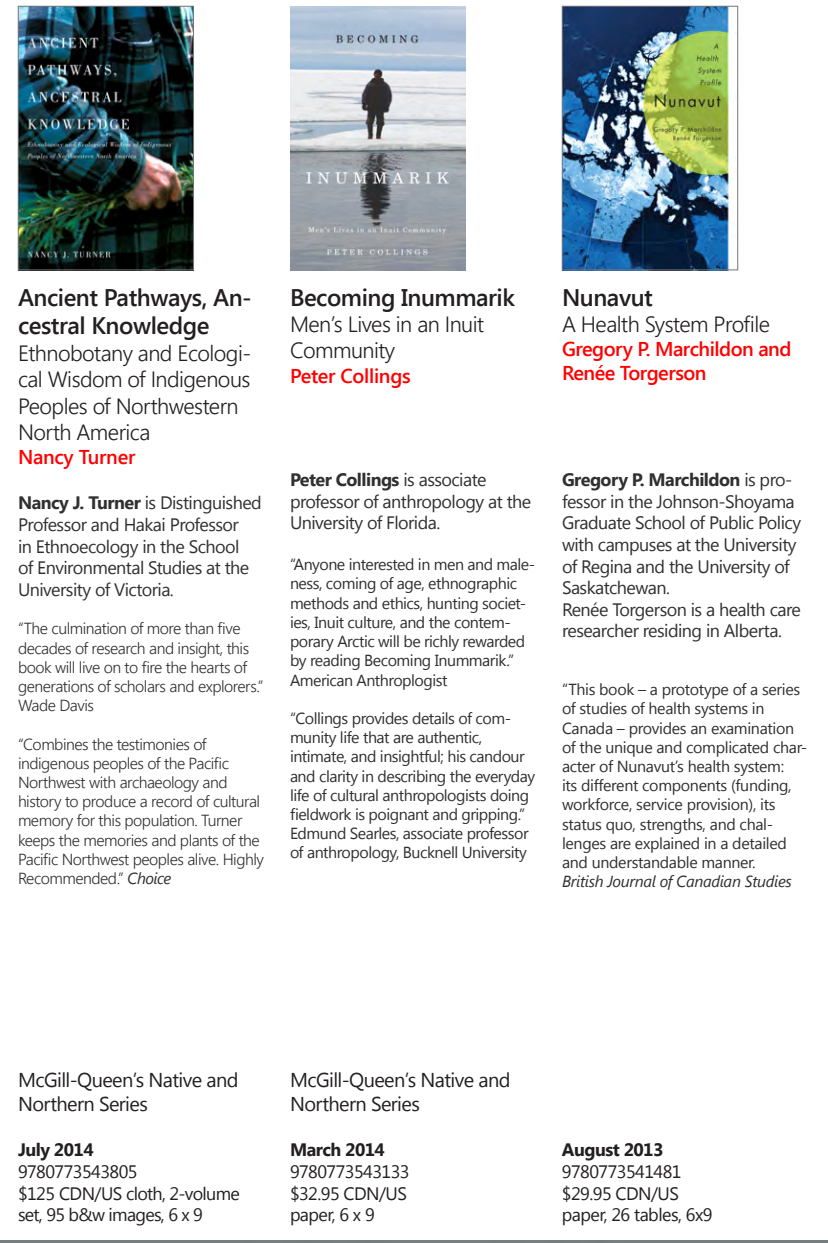
<style>
.page{position:relative;width:828px;height:1243px;background:#fff}
.page>*{position:absolute;margin:0;border:0;box-sizing:border-box;transform-origin:0 0}
.t1{font:600 24px/28.8px "Segoe UI";letter-spacing:-.02em;color:#231f20}
.t2{font:300 22px/26.4px "Segoe UI";letter-spacing:-.025em;color:#231f20}
.t3{font:20px/24px "Segoe UI";letter-spacing:-.03em;color:#231f20}
.t4{font:600 20px/24px "Segoe UI";letter-spacing:-.025em;color:#f00}
.t5{font:18px/21.6px "Segoe UI";letter-spacing:-.03em;color:#313030}
.t6{font:18px/21.6px "Segoe UI";letter-spacing:-.03em;color:#231f20}
.t7{font:700 18px "Segoe UI";letter-spacing:-.03em;color:#231f20}
.t8{font:16px/19.2px "Segoe UI";letter-spacing:-.03em;color:#313030}
.t9{font:300 16px/19.2px "Segoe UI";letter-spacing:-.03em;color:#313030}
.t10{font:italic 16px "Segoe UI";letter-spacing:-.02em;color:#313030}
.s1{font-weight:700}
.s2{font-weight:400;font-style:italic}
</style>
<div class="page">
<img style="left:290px;top:6px;width:176px;height:264px">
<img style="left:564px;top:8px;width:170px;height:260px">
<div style="left:562px;top:6px;width:176px;height:264px;border:1px solid #787677"></div>
<img style="left:20px;top:8px;width:172px;height:260px">
<div style="left:18px;top:6px;width:176px;height:264px;border:1px solid #787677"></div>
<p class="t1" style="left:18px;top:281px;width:235px">Ancient Pathways, An&shy;cestral Knowledge</p>
<p class="t2" style="left:18px;top:339px;width:235px">Ethnobotany and Ecologi&shy;cal Wisdom of Indigenous<br>Peoples of Northwestern<br>North America</p>
<p class="t4" style="left:18px;top:444px;width:119px">Nancy Turner</p>
<p class="t5" style="left:18px;top:491px;width:245px"><span class="s1">Nancy J. Turner</span> is Distinguished<br>Professor and Hakai Professor<br>in Ethnoecology in the School<br>of Environmental Studies at the<br>University of Victoria.</p>
<p class="t9" style="left:18px;top:618px;width:247px">“The culmination of more than five decades of research and insight, this book will live on to fire the hearts of generations of scholars and explorers.”<br>Wade Davis</p>
<p class="t9" style="left:18px;top:733px;width:248px">“Combines the testimonies of indigenous peoples of the Pacific Northwest with archaeology and history to produce a record of cultural memory for this population. Turner keeps the memories and plants of the Pacific Northwest peoples alive. Highly Recommended.” <span class="s2">Choice</span></p>
<p class="t1" style="left:290px;top:281px;width:226px">Becoming Inummarik</p>
<p class="t2" style="left:290px;top:310px;width:196px">Men’s Lives in an Inuit<br>Community</p>
<p class="t4" style="left:290px;top:362px;width:122px">Peter Collings</p>
<p class="t5" style="left:290px;top:468px;width:243px"><span class="s1">Peter Collings</span> is associate professor of anthropology at the<br>University of Florida.</p>
<p class="t8" style="left:290px;top:554px;width:247px">“Anyone interested in men and male&shy;ness, coming of age, ethnographic methods and ethics, hunting societ&shy;ies, Inuit culture, and the contem&shy;porary Arctic will be richly rewarded by reading Becoming Inummarik.” American Anthroplogist</p>
<p class="t8" style="left:290px;top:708px;width:247px">“Collings provides details of com&shy;munity life that are authentic, intimate, and insightful; his candour and clarity in describing the everyday life of cultural anthropologists doing fieldwork is poignant and gripping.” Edmund Searles, associate professor of anthropology, Bucknell University</p>
<p class="t1" style="left:562px;top:281px;width:92px">Nunavut</p>
<p class="t2" style="left:562px;top:310px;width:210px">A Health System Profile</p>
<p class="t4" style="left:562px;top:336px;width:231px">Gregory P. Marchildon and<br>Renée Torgerson</p>
<p class="t5" style="left:562px;top:468px;width:241px"><span class="s1">Gregory P. Marchildon</span> is pro&shy;fessor in the Johnson-Shoyama<br>Graduate School of Public Policy with campuses at the University of Regina and the University of<br>Saskatchewan.</p>
<p class="t5" style="left:562px;top:598px;width:240px">Renée Torgerson is a health care researcher residing in Alberta.</p>
<p class="t8" style="left:562px;top:679px;width:247px">“This book – a prototype of a series of studies of health systems in Canada – provides an examination of the unique and complicated char&shy;acter of Nunavut’s health system:<br>its different components (funding, workforce, service provision), its status quo, strengths, and chal&shy;lenges are explained in a detailed and understandable manner.</p>
<p class="t10" style="left:562px;top:870px;width:231px">British Journal of Canadian Studies</p>
<p class="t3" style="left:18px;top:1066px;width:222px">McGill-Queen’s Native and<br>Northern Series</p>
<p class="t7" style="left:18px;top:1137px;width:77px">July 2014</p>
<p class="t6" style="left:18px;top:1159px;width:121px">9780773543805</p>
<p class="t6" style="left:18px;top:1181px;width:223px">$125 CDN/US cloth, 2-volume set, 95 b&amp;w images, 6 x 9</p>
<p class="t3" style="left:290px;top:1066px;width:222px">McGill-Queen’s Native and<br>Northern Series</p>
<p class="t7" style="left:290px;top:1137px;width:96px">March 2014</p>
<p class="t6" style="left:290px;top:1159px;width:121px">9780773543133</p>
<p class="t6" style="left:290px;top:1181px;width:119px">$32.95 CDN/US</p>
<p class="t6" style="left:290px;top:1203px;width:86px">paper, 6 x 9</p>
<p class="t7" style="left:562px;top:1137px;width:103px">August 2013</p>
<p class="t6" style="left:562px;top:1159px;width:121px">9780773541481</p>
<p class="t6" style="left:562px;top:1181px;width:152px">$29.95 CDN/US paper, 26 tables, 6x9</p>
</div>
